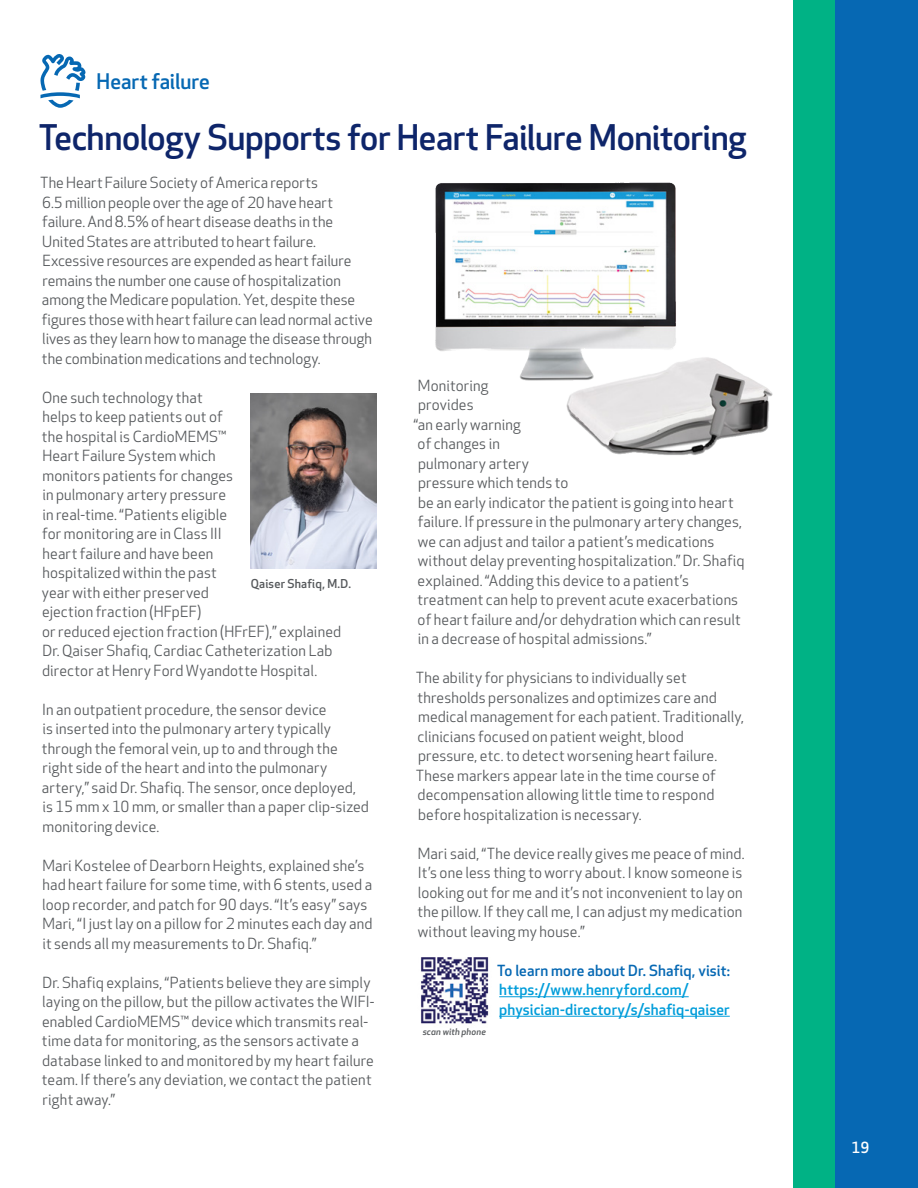
<style>
.page{position:relative;width:918px;height:1188px;background:#fff}
.page>*{position:absolute;margin:0;border:0;box-sizing:border-box;transform-origin:0 0}
.t1{font:500 34.5px "Apex New";letter-spacing:-.015em;color:#0e256a}
.t2{font:500 21px "Apex New";color:#0668b3}
.t3{font:15px/19.5px "Apex New";letter-spacing:.01em;color:#56595c}
.t4{font:500 15px/19.5px "Apex New";letter-spacing:.01em;color:#009dda}
.t5{font:500 15px "Apex New";letter-spacing:.01em;color:#0668b3}
.t6{font:500 15px "Apex New";color:#fff}
.t7{font:500 12px "Apex New";letter-spacing:.015em;color:#56595c}
.t8{font:italic 500 9px "Apex New";letter-spacing:.02em;color:#56595c}
</style>
<div class="page">
<div style="left:793px;top:0;width:42px;height:1188px;background:#00b285"></div>
<div style="left:835px;top:0;width:83px;height:1188px;background:#0668b3"></div>
<hr style="left:499px;top:996px;width:190px;height:1px;background:#009dda">
<hr style="left:499px;top:1016px;width:231px;height:1px;background:#009dda">
<img style="left:251px;top:393px;width:125px;height:176px">
<img style="left:421px;top:957px;width:68px;height:67px">
<svg style="left:40px;top:54px;width:46px;height:54px"></svg>
<img style="left:435px;top:182px;width:267px;height:199px">
<h2 class="t2" style="left:97px;top:69px;width:115px">Heart failure</h2>
<h1 class="t1" style="left:39px;top:118px;width:709px">Technology Supports for Heart Failure Monitoring</h1>
<p class="t3" style="left:40px;top:174px;width:334px">The Heart Failure Society of America reports<br>6.5 million people over the age of 20 have heart failure. And 8.5% of heart disease deaths in the United States are attributed to heart failure.<br>Excessive resources are expended as heart failure remains the number one cause of hospitalization among the Medicare population. Yet, despite these figures those with heart failure can lead normal active lives as they learn how to manage the disease through the combination medications and technology.</p>
<p class="t3" style="left:42px;top:388px;width:301px">One such technology that<br>helps to keep patients out of<br>the hospital is CardioMEMS™<br>Heart Failure System which<br>monitors patients for changes<br>in pulmonary artery pressure<br>in real-time. “Patients eligible<br>for monitoring are in Class III<br>heart failure and have been<br>hospitalized within the past<br>year with either preserved<br>ejection fraction (HFpEF)<br>or reduced ejection fraction (HFrEF),” explained<br>Dr. Qaiser Shafiq, Cardiac Catheterization Lab director at Henry Ford Wyandotte Hospital.</p>
<p class="t3" style="left:42px;top:700px;width:329px">In an outpatient procedure, the sensor device<br>is inserted into the pulmonary artery typically through the femoral vein, up to and through the right side of the heart and into the pulmonary artery,” said Dr. Shafiq. The sensor, once deployed, is 15 mm x 10 mm, or smaller than a paper clip-sized monitoring device.</p>
<p class="t3" style="left:42px;top:856px;width:332px">Mari Kostelee of Dearborn Heights, explained she’s had heart failure for some time, with 6 stents, used a loop recorder, and patch for 90 days. “It’s easy” says Mari, “I just lay on a pillow for 2 minutes each day and it sends all my measurements to Dr. Shafiq.”</p>
<p class="t3" style="left:42px;top:973px;width:334px">Dr. Shafiq explains, “Patients believe they are simply laying on the pillow, but the pillow activates the WIFI&shy;enabled CardioMEMS™ device which transmits real&shy;time data for monitoring, as the sensors activate a database linked to and monitored by my heart failure team. If there’s any deviation, we contact the patient right away.”</p>
<p class="t7" style="left:251px;top:577px;width:102px">Qaiser Shafiq, M.D.</p>
<p class="t3" style="left:414px;top:376px;width:332px">Monitoring<br>provides<br>“an early warning<br>of changes in<br>pulmonary artery<br>pressure which tends to<br>be an early indicator the patient is going into heart failure. If pressure in the pulmonary artery changes, we can adjust and tailor a patient’s medications without delay preventing hospitalization.” Dr. Shafiq explained. “Adding this device to a patient’s treatment can help to prevent acute exacerbations of heart failure and/or dehydration which can result in a decrease of hospital admissions.”</p>
<p class="t3" style="left:416px;top:669px;width:330px">The ability for physicians to individually set thresholds personalizes and optimizes care and medical management for each patient. Traditionally, clinicians focused on patient weight, blood pressure, etc. to detect worsening heart failure.<br>These markers appear late in the time course of decompensation allowing little time to respond before hospitalization is necessary.</p>
<p class="t3" style="left:418px;top:844px;width:329px">Mari said, “The device really gives me peace of mind.<br>It’s one less thing to worry about. I know someone is looking out for me and it’s not inconvenient to lay on the pillow. If they call me, I can adjust my medication without leaving my house.”</p>
<p class="t5" style="left:497px;top:962px;width:234px">To learn more about Dr. Shafiq, visit:</p>
<p class="t4" style="left:499px;top:981px;width:232px">https://www.henryford.com/ physician-directory/s/shafiq-qaiser</p>
<p class="t8" style="left:423px;top:1027px;width:65px">scan with phone</p>
<p class="t6" style="left:852px;top:1139px;width:19px">19</p>
</div>
